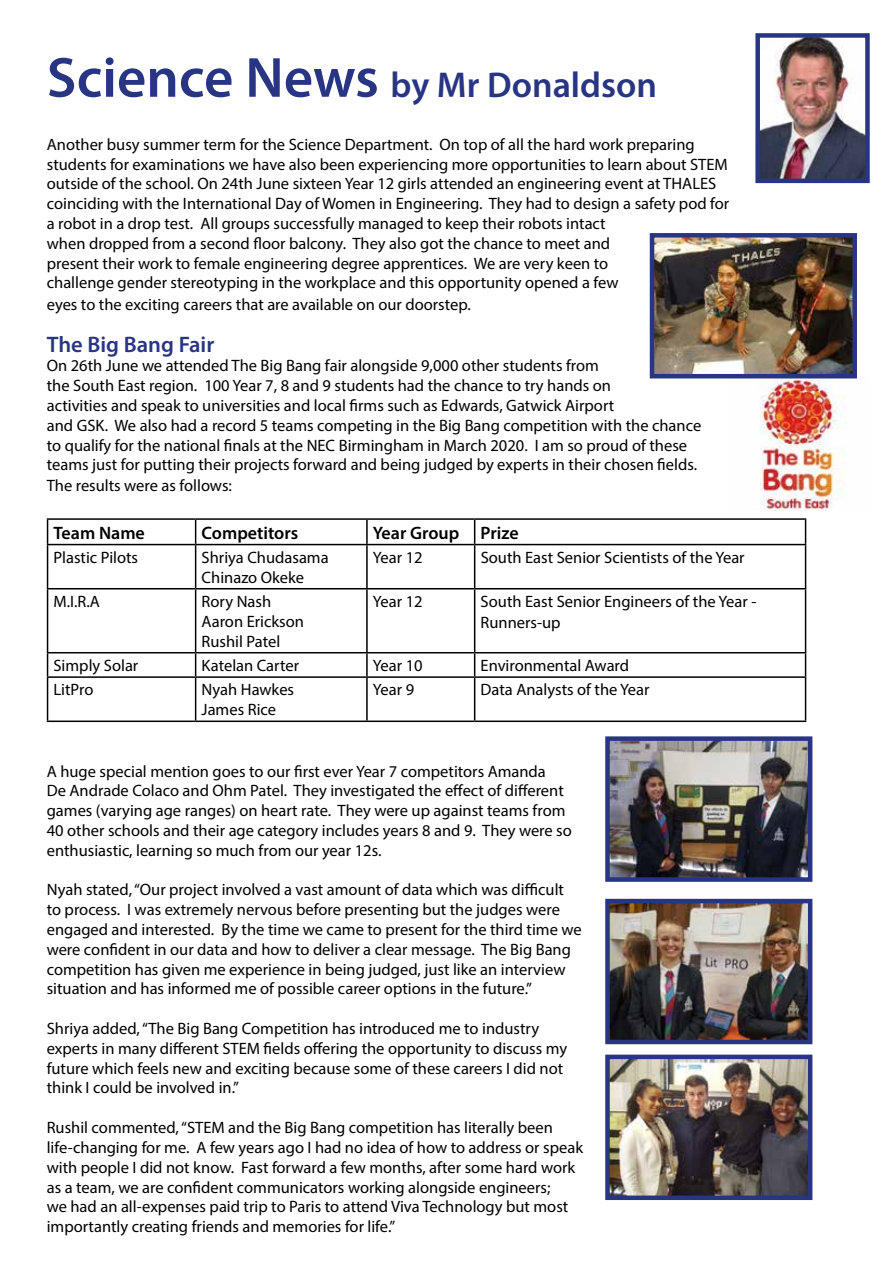
<style>
.page{position:relative;width:893px;height:1263px;background:#fff}
.page>*{position:absolute;margin:0;border:0;box-sizing:border-box;transform-origin:0 0}
.t1{font:600 36px "Myriad Pro";color:#283583}
.t2{font:600 22.5px "Myriad Pro";color:#283583}
.t3{font:600 18px "Myriad Pro";color:#000}
.t4{font:16.5px/19.8px "Myriad Pro";color:#000}
.s1{font-size:57px}
</style>
<div class="page">
<hr style="left:47px;top:518px;width:149px;height:2px;background:#000">
<svg style="left:47px;top:520px;width:1px;height:24px"></svg>
<hr style="left:196px;top:518px;width:171px;height:2px;background:#000">
<svg style="left:195px;top:520px;width:1px;height:24px"></svg>
<hr style="left:367px;top:518px;width:108px;height:2px;background:#000">
<hr style="left:366px;top:520px;width:2px;height:24px;background:#000">
<hr style="left:475px;top:518px;width:331px;height:2px;background:#000">
<svg style="left:474px;top:520px;width:1px;height:24px"></svg>
<svg style="left:805px;top:520px;width:1px;height:24px"></svg>
<hr style="left:47px;top:544px;width:149px;height:1px;background:#000">
<hr style="left:47px;top:545px;width:1px;height:43px;background:#000">
<hr style="left:196px;top:544px;width:171px;height:1px;background:#000">
<hr style="left:195px;top:545px;width:1px;height:43px;background:#000">
<hr style="left:367px;top:544px;width:108px;height:1px;background:#000">
<hr style="left:366px;top:545px;width:2px;height:43px;background:#000">
<hr style="left:475px;top:544px;width:331px;height:1px;background:#000">
<hr style="left:474px;top:545px;width:1px;height:43px;background:#000">
<hr style="left:805px;top:545px;width:1px;height:43px;background:#000">
<hr style="left:47px;top:588px;width:149px;height:1px;background:#000">
<hr style="left:47px;top:589px;width:1px;height:63px;background:#000">
<hr style="left:196px;top:588px;width:171px;height:1px;background:#000">
<hr style="left:195px;top:589px;width:1px;height:63px;background:#000">
<hr style="left:367px;top:588px;width:108px;height:1px;background:#000">
<hr style="left:366px;top:589px;width:2px;height:63px;background:#000">
<hr style="left:475px;top:588px;width:331px;height:1px;background:#000">
<hr style="left:474px;top:589px;width:1px;height:63px;background:#000">
<hr style="left:805px;top:589px;width:1px;height:63px;background:#000">
<hr style="left:47px;top:652px;width:149px;height:1px;background:#000">
<svg style="left:47px;top:653px;width:1px;height:23px"></svg>
<hr style="left:196px;top:652px;width:171px;height:1px;background:#000">
<svg style="left:195px;top:653px;width:1px;height:23px"></svg>
<hr style="left:367px;top:652px;width:108px;height:1px;background:#000">
<hr style="left:366px;top:653px;width:2px;height:23px;background:#000">
<hr style="left:475px;top:652px;width:331px;height:1px;background:#000">
<svg style="left:474px;top:653px;width:1px;height:23px"></svg>
<svg style="left:805px;top:653px;width:1px;height:23px"></svg>
<hr style="left:47px;top:676px;width:149px;height:2px;background:#000">
<hr style="left:47px;top:678px;width:1px;height:42px;background:#000">
<hr style="left:196px;top:676px;width:171px;height:2px;background:#000">
<hr style="left:195px;top:678px;width:1px;height:42px;background:#000">
<hr style="left:367px;top:676px;width:108px;height:2px;background:#000">
<hr style="left:366px;top:678px;width:2px;height:42px;background:#000">
<hr style="left:475px;top:676px;width:331px;height:2px;background:#000">
<hr style="left:474px;top:678px;width:1px;height:42px;background:#000">
<hr style="left:805px;top:678px;width:1px;height:42px;background:#000">
<hr style="left:47px;top:720px;width:149px;height:2px;background:#000">
<hr style="left:196px;top:720px;width:171px;height:2px;background:#000">
<hr style="left:367px;top:720px;width:108px;height:2px;background:#000">
<hr style="left:475px;top:720px;width:331px;height:2px;background:#000">
<img style="left:725px;top:378px;width:132px;height:132px">
<img style="left:655px;top:238px;width:197px;height:135px">
<div style="left:650px;top:233px;width:207px;height:145px;border:4px solid #283583"></div>
<img style="left:610px;top:741px;width:197px;height:136px">
<div style="left:605px;top:736px;width:207px;height:146px;border:4px solid #283583"></div>
<img style="left:610px;top:904px;width:197px;height:135px">
<div style="left:605px;top:899px;width:207px;height:145px;border:4px solid #283583"></div>
<img style="left:760px;top:38px;width:105px;height:140px">
<div style="left:755px;top:33px;width:115px;height:150px;border:4px solid #283583"></div>
<img style="left:610px;top:1059px;width:197px;height:136px">
<div style="left:605px;top:1054px;width:207px;height:146px;border:4px solid #283583"></div>
<h1 class="t1" style="left:47px;top:62px;width:612px"><span class="s1">Science News</span> by Mr Donaldson</h1>
<p class="t4" style="left:47px;top:134px;width:684px">Another busy summer term for the Science Department. On top of all the hard work preparing students for examinations we have also been experiencing more opportunities to learn about STEM outside of the school. On 24th June sixteen Year 12 girls attended an engineering event at THALES coinciding with the International Day of Women in Engineering. They had to design a safety pod for a robot in a drop test. All groups successfully managed to keep their robots intact<br>when dropped from a second floor balcony. They also got the chance to meet and<br>present their work to female engineering degree apprentices. We are very keen to<br>challenge gender stereotyping in the workplace and this opportunity opened a few<br>eyes to the exciting careers that are available on our doorstep.</p>
<h2 class="t2" style="left:47px;top:330px;width:169px">The Big Bang Fair</h2>
<p class="t4" style="left:47px;top:355px;width:656px">On 26th June we attended The Big Bang fair alongside 9,000 other students from<br>the South East region. 100 Year 7, 8 and 9 students had the chance to try hands on<br>activities and speak to universities and local firms such as Edwards, Gatwick Airport<br>and GSK. We also had a record 5 teams competing in the Big Bang competition with the chance to qualify for the national finals at the NEC Birmingham in March 2020. I am so proud of these teams just for putting their projects forward and being judged by experts in their chosen fields.<br>The results were as follows:</p>
<p class="t3" style="left:54px;top:521px;width:93px">Team Name</p>
<p class="t3" style="left:202px;top:521px;width:98px">Competitors</p>
<p class="t3" style="left:373px;top:521px;width:147px">Year Group Prize</p>
<p class="t4" style="left:54px;top:547px;width:86px">Plastic Pilots</p>
<p class="t4" style="left:202px;top:547px;width:129px">Shriya Chudasama<br>Chinazo Okeke</p>
<p class="t4" style="left:373px;top:547px;width:51px">Year 12</p>
<p class="t4" style="left:481px;top:547px;width:266px">South East Senior Scientists of the Year</p>
<p class="t4" style="left:54px;top:591px;width:48px">M.I.R.A</p>
<p class="t4" style="left:202px;top:591px;width:104px">Rory Nash<br>Aaron Erickson<br>Rushil Patel</p>
<p class="t4" style="left:373px;top:591px;width:51px">Year 12</p>
<p class="t4" style="left:481px;top:591px;width:277px;line-height:21px">South East Senior Engineers of the Year -<br>Runners-up</p>
<p class="t4" style="left:54px;top:655px;width:86px">Simply Solar</p>
<p class="t4" style="left:202px;top:655px;width:99px">Katelan Carter</p>
<p class="t4" style="left:373px;top:655px;width:51px">Year 10</p>
<p class="t4" style="left:481px;top:655px;width:150px">Environmental Award</p>
<p class="t4" style="left:54px;top:680px;width:41px">LitPro</p>
<p class="t4" style="left:202px;top:680px;width:94px">Nyah Hawkes<br>James Rice</p>
<p class="t4" style="left:373px;top:680px;width:43px">Year 9</p>
<p class="t4" style="left:481px;top:680px;width:170px">Data Analysts of the Year</p>
<p class="t4" style="left:47px;top:761px;width:527px">A huge special mention goes to our first ever Year 7 competitors Amanda<br>De Andrade Colaco and Ohm Patel. They investigated the effect of different games (varying age ranges) on heart rate. They were up against teams from 40 other schools and their age category includes years 8 and 9. They were so enthusiastic, learning so much from our year 12s.</p>
<p class="t4" style="left:47px;top:880px;width:536px">Nyah stated, “Our project involved a vast amount of data which was difficult to process. I was extremely nervous before presenting but the judges were engaged and interested. By the time we came to present for the third time we were confident in our data and how to deliver a clear message. The Big Bang competition has given me experience in being judged, just like an interview situation and has informed me of possible career options in the future.”</p>
<p class="t4" style="left:47px;top:1018px;width:522px">Shriya added, “The Big Bang Competition has introduced me to industry experts in many different STEM fields offering the opportunity to discuss my future which feels new and exciting because some of these careers I did not think I could be involved in.”</p>
<p class="t4" style="left:47px;top:1117px;width:538px">Rushil commented, “STEM and the Big Bang competition has literally been life-changing for me. A few years ago I had no idea of how to address or speak with people I did not know. Fast forward a few months, after some hard work as a team, we are confident communicators working alongside engineers;<br>we had an all-expenses paid trip to Paris to attend Viva Technology but most importantly creating friends and memories for life.”</p>
</div>
